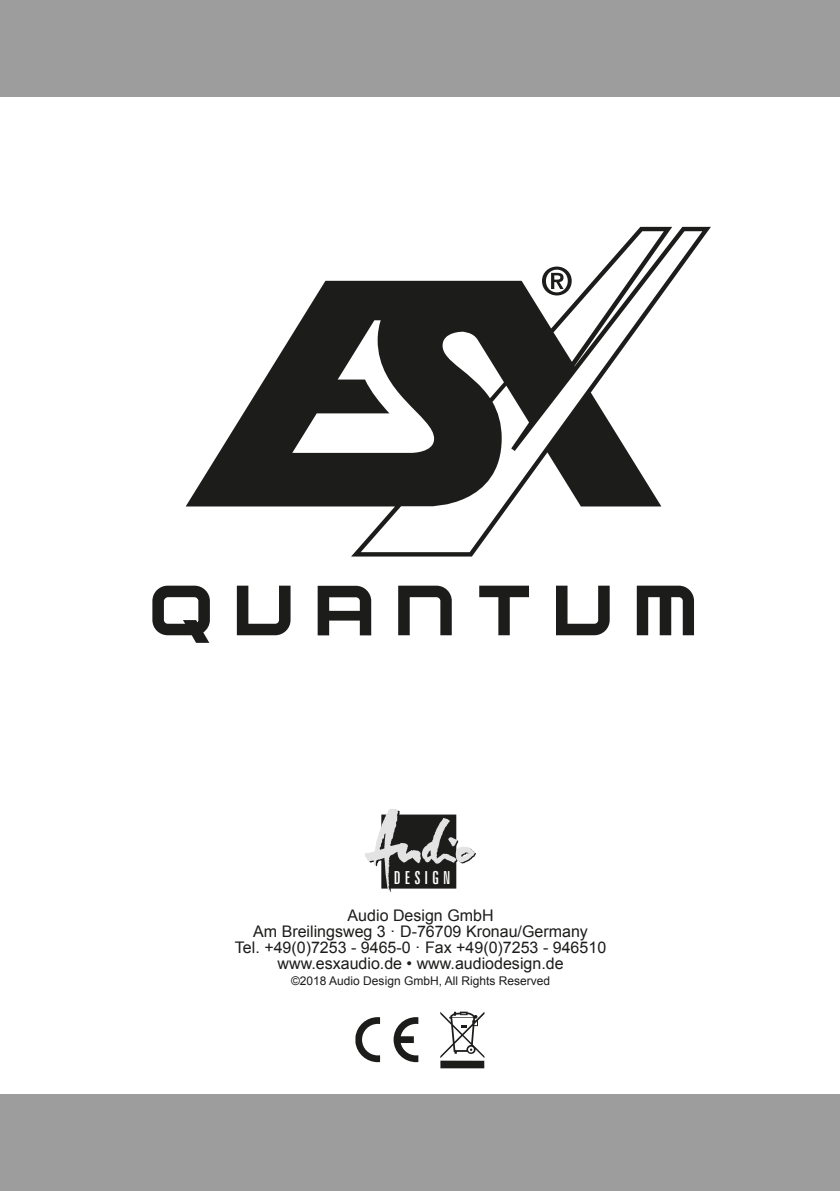
<style>
.page{position:relative;width:840px;height:1191px;background:#fff}
.page>*{position:absolute;margin:0;border:0;box-sizing:border-box;transform-origin:0 0}
.t1{font:extra-condensed 18px "Zurich BT";letter-spacing:.225em;color:#fff}
.t2{font:16px/16px "Arial";color:#1c1c1b;text-align:center}
.t3{font:12px "Arial";color:#1c1c1b}
</style>
<div class="page">
<svg style="left:237px;top:585px;width:53px;height:50px"></svg>
<svg style="left:636px;top:585px;width:57px;height:50px"></svg>
<svg style="left:556px;top:585px;width:53px;height:50px"></svg>
<svg style="left:479px;top:585px;width:49px;height:50px"></svg>
<svg style="left:398px;top:585px;width:53px;height:50px"></svg>
<svg style="left:152px;top:585px;width:58px;height:58px"></svg>
<svg style="left:317px;top:586px;width:54px;height:49px"></svg>
<img style="left:365px;top:809px;width:111px;height:82px">
<div style="left:0;top:0;width:839px;height:96px;background:#9e9d9d"></div>
<div style="left:0;top:1094px;width:839px;height:97px;background:#9e9d9d"></div>
<svg style="left:185px;top:227px;width:525px;height:329px"></svg>
<svg style="left:355px;top:1017px;width:63px;height:45px"></svg>
<svg style="left:440px;top:1011px;width:44px;height:57px"></svg>
<p class="t1" style="left:393px;top:867px;width:58px">DESIGN</p>
<p class="t2" style="left:235px;top:908px;width:372px">Audio Design GmbH<br>Am Breilingsweg 3 · D-76709 Kronau/Germany<br>Tel. +49(0)7253 - 9465-0 · Fax +49(0)7253 - 946510 www.esxaudio.de • www.audiodesign.de</p>
<p class="t3" style="left:291px;top:973px;width:260px">©2018 Audio Design GmbH, All Rights Reserved</p>
</div>
